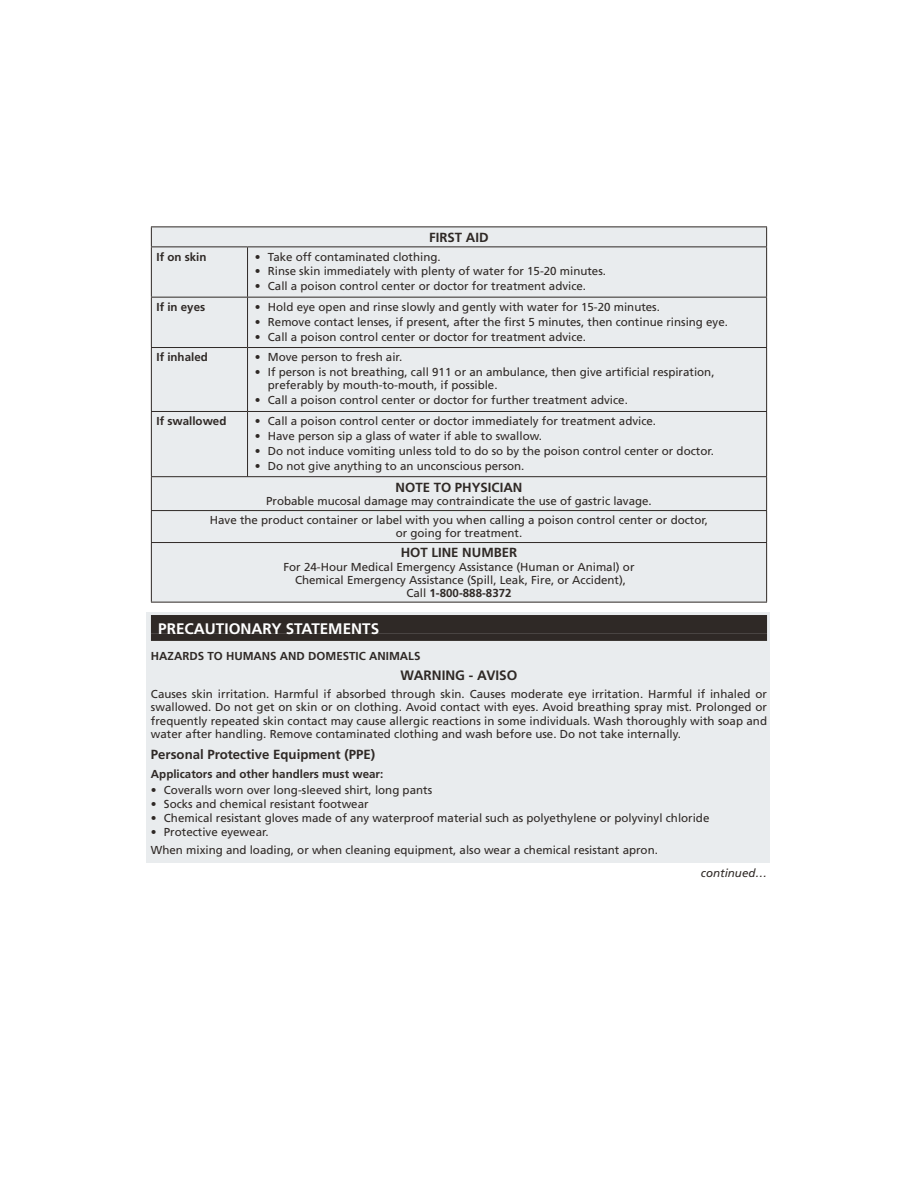
<style>
.page{position:relative;width:918px;height:1188px;background:#fff}
.page>*{position:absolute;margin:0;border:0;box-sizing:border-box;transform-origin:0 0}
.t1{font:700 15.3px "Frutiger LT Std";color:#fff}
.t2{font:700 13.65px "Frutiger LT Std";color:#2f2926}
.t3{font:700 13.2px "Frutiger LT Std";color:#2f2926}
.t4{font:11.55px/13.2px "Frutiger LT Std";color:#2f2926}
.t5{font:700 11.55px "Frutiger LT Std";color:#2f2926}
.t6{font:italic 11.55px "Frutiger LT Std";color:#2f2926}
.s1{font-weight:700}
</style>
<div class="page">
<div style="left:147px;top:612px;width:623px;height:250px;background:#e9ecee"></div>
<div style="left:151px;top:615px;width:616px;height:19px;background:#2f2926"></div>
<div style="left:151px;top:634px;width:616px;height:7px;background:#2f2926"></div>
<div style="left:152px;top:227px;width:614px;height:375px;background:#e9ecee"></div>
<svg style="left:151px;top:227px;width:1px;height:19px"></svg>
<svg style="left:766px;top:227px;width:1px;height:19px"></svg>
<hr style="left:151px;top:226px;width:616px;height:1px;background:#2f2926">
<hr style="left:151px;top:247px;width:1px;height:50px;background:#2f2926">
<hr style="left:151px;top:246px;width:97px;height:1px;background:#2f2926">
<hr style="left:247px;top:247px;width:1px;height:50px;background:#2f2926">
<hr style="left:766px;top:247px;width:1px;height:50px;background:#2f2926">
<hr style="left:248px;top:246px;width:519px;height:1px;background:#2f2926">
<hr style="left:151px;top:298px;width:1px;height:49px;background:#2f2926">
<hr style="left:151px;top:297px;width:97px;height:1px;background:#2f2926">
<hr style="left:247px;top:298px;width:1px;height:49px;background:#2f2926">
<hr style="left:766px;top:298px;width:1px;height:49px;background:#2f2926">
<hr style="left:248px;top:297px;width:519px;height:1px;background:#2f2926">
<hr style="left:151px;top:348px;width:1px;height:63px;background:#2f2926">
<hr style="left:151px;top:347px;width:97px;height:1px;background:#2f2926">
<hr style="left:247px;top:348px;width:1px;height:63px;background:#2f2926">
<hr style="left:766px;top:348px;width:1px;height:63px;background:#2f2926">
<hr style="left:248px;top:347px;width:519px;height:1px;background:#2f2926">
<hr style="left:151px;top:412px;width:1px;height:64px;background:#2f2926">
<hr style="left:151px;top:411px;width:97px;height:1px;background:#2f2926">
<hr style="left:247px;top:412px;width:1px;height:64px;background:#2f2926">
<hr style="left:766px;top:412px;width:1px;height:64px;background:#2f2926">
<hr style="left:248px;top:411px;width:519px;height:1px;background:#2f2926">
<hr style="left:151px;top:477px;width:1px;height:33px;background:#2f2926">
<hr style="left:766px;top:477px;width:1px;height:33px;background:#2f2926">
<hr style="left:151px;top:476px;width:616px;height:1px;background:#2f2926">
<hr style="left:151px;top:511px;width:1px;height:31px;background:#2f2926">
<hr style="left:766px;top:511px;width:1px;height:31px;background:#2f2926">
<hr style="left:151px;top:510px;width:616px;height:1px;background:#2f2926">
<hr style="left:151px;top:543px;width:1px;height:59px;background:#2f2926">
<hr style="left:766px;top:543px;width:1px;height:59px;background:#2f2926">
<hr style="left:151px;top:542px;width:616px;height:1px;background:#2f2926">
<hr style="left:151px;top:602px;width:616px;height:1px;background:#2f2926">
<p class="t3" style="left:429px;top:232px;width:61px">FIRST AID</p>
<p class="t5" style="left:156px;top:252px;width:52px">If on skin</p>
<p class="t4" style="left:255px;top:251px;width:187px">• Take off contaminated clothing.</p>
<p class="t4" style="left:255px;top:266px;width:353px">• Rinse skin immediately with plenty of water for 15-20 minutes.</p>
<p class="t4" style="left:255px;top:281px;width:333px">• Call a poison control center or doctor for treatment advice.</p>
<p class="t5" style="left:156px;top:302px;width:50px">If in eyes</p>
<p class="t4" style="left:255px;top:301px;width:407px">• Hold eye open and rinse slowly and gently with water for 15-20 minutes.</p>
<p class="t4" style="left:255px;top:316px;width:475px">• Remove contact lenses, if present, after the first 5 minutes, then continue rinsing eye.</p>
<p class="t4" style="left:255px;top:331px;width:333px">• Call a poison control center or doctor for treatment advice.</p>
<p class="t5" style="left:156px;top:352px;width:53px">If inhaled</p>
<p class="t4" style="left:255px;top:352px;width:149px">• Move person to fresh air.</p>
<p class="t4" style="left:268px;top:366px;width:448px;text-indent:-13px">• If person is not breathing, call 911 or an ambulance, then give artificial respiration, preferably by mouth-to-mouth, if possible.</p>
<p class="t4" style="left:255px;top:394px;width:374px">• Call a poison control center or doctor for further treatment advice.</p>
<p class="t5" style="left:156px;top:416px;width:71px">If swallowed</p>
<p class="t4" style="left:255px;top:415px;width:403px">• Call a poison control center or doctor immediately for treatment advice.</p>
<p class="t4" style="left:255px;top:430px;width:289px">• Have person sip a glass of water if able to swallow.</p>
<p class="t4" style="left:255px;top:445px;width:461px">• Do not induce vomiting unless told to do so by the poison control center or doctor.</p>
<p class="t4" style="left:255px;top:460px;width:271px">• Do not give anything to an unconscious person.</p>
<p class="t3" style="left:396px;top:482px;width:128px">NOTE TO PHYSICIAN</p>
<p class="t4" style="left:210px;top:493px;width:500px;line-height:19px;text-align:center">Probable mucosal damage may contraindicate the use of gastric lavage.<br>Have the product container or label with you when calling a poison control center or doctor,</p>
<p class="t4" style="left:396px;top:528px;width:128px">or going for treatment.</p>
<p class="t3" style="left:401px;top:547px;width:118px">HOT LINE NUMBER</p>
<p class="t4" style="left:283px;top:561px;width:353px;text-align:center">For 24-Hour Medical Emergency Assistance (Human or Animal) or<br>Chemical Emergency Assistance (Spill, Leak, Fire, or Accident),<br>Call <span class="s1">1-800-888-8372</span></p>
<h1 class="t1" style="left:158px;top:622px;width:222px">PRECAUTIONARY STATEMENTS</h1>
<p class="t5" style="left:151px;top:651px;width:271px">HAZARDS TO HUMANS AND DOMESTIC ANIMALS</p>
<p class="t2" style="left:401px;top:670px;width:118px">WARNING - AVISO</p>
<p class="t4" style="left:151px;top:689px;width:618px;text-align:justify">Causes skin irritation. Harmful if absorbed through skin. Causes moderate eye irritation. Harmful if inhaled or swallowed. Do not get on skin or on clothing. Avoid contact with eyes. Avoid breathing spray mist. Prolonged or frequently repeated skin contact may cause allergic reactions in some individuals. Wash thoroughly with soap and water after handling. Remove contaminated clothing and wash before use. Do not take internally.</p>
<p class="t3" style="left:151px;top:749px;width:226px">Personal Protective Equipment (PPE)</p>
<p class="t5" style="left:151px;top:769px;width:234px">Applicators and other handlers must wear:</p>
<p class="t4" style="left:151px;top:784px;width:283px">• Coveralls worn over long-sleeved shirt, long pants</p>
<p class="t4" style="left:151px;top:798px;width:219px">• Socks and chemical resistant footwear</p>
<p class="t4" style="left:151px;top:812px;width:560px">• Chemical resistant gloves made of any waterproof material such as polyethylene or polyvinyl chloride</p>
<p class="t4" style="left:151px;top:824px;width:509px;line-height:18.1px">• Protective eyewear.<br>When mixing and loading, or when cleaning equipment, also wear a chemical resistant apron.</p>
<p class="t6" style="left:701px;top:868px;width:68px">continued…</p>
</div>
